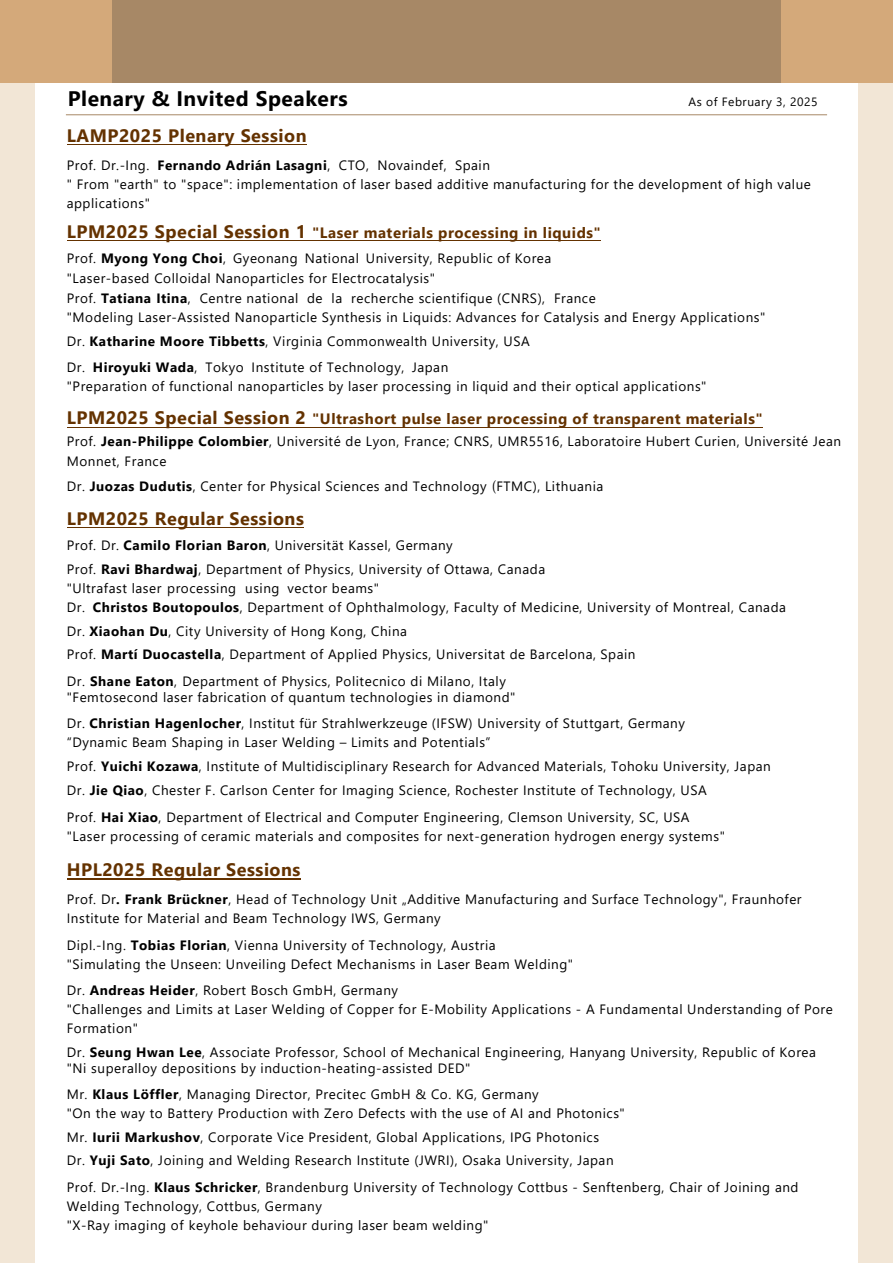
<style>
.page{position:relative;width:893px;height:1263px;background:#fff}
.page>*{position:absolute;margin:0;border:0;box-sizing:border-box;transform-origin:0 0}
.t1{font:700 21px "Segoe UI";letter-spacing:.025em;color:#000}
.t2{font:700 18px "Segoe UI";letter-spacing:.03em;color:#643200}
.t3{font:700 15px "Segoe UI";letter-spacing:.035em;color:#643200}
.t4{font:13.5px/18.9px "Segoe UI";letter-spacing:.04em;color:#000}
.t5{font:700 13.5px "Segoe UI";letter-spacing:.04em;color:#000}
.t6{font:12px "Segoe UI";letter-spacing:.045em;color:#000}
.s1{font-weight:400}
.s2{font-weight:700}
.s3{font-family:"Koz Min Pr 6 N"}
</style>
<div class="page">
<div style="left:0;top:63px;width:34px;height:1200px;background:#f2e6d6"></div>
<div style="left:859px;top:63px;width:34px;height:1200px;background:#f2e6d6"></div>
<div style="left:0;top:0;width:112px;height:83px;background:#d4a97a"></div>
<div style="left:781px;top:0;width:112px;height:83px;background:#d4a97a"></div>
<div style="left:112px;top:0;width:669px;height:83px;background:#a78866"></div>
<hr style="left:66px;top:114px;width:761px;height:1px;background:#a78866">
<hr style="left:67px;top:144px;width:239px;height:1px;background:#643200">
<hr style="left:67px;top:879px;width:225px;height:1px;background:#643200">
<hr style="left:67px;top:527px;width:236px;height:1px;background:#643200">
<hr style="left:67px;top:427px;width:695px;height:1px;background:#643200">
<hr style="left:67px;top:240px;width:534px;height:1px;background:#643200">
<h1 class="t1" style="left:68px;top:78px;width:281px">Plenary &amp; Invited Speakers</h1>
<h2 class="t2" style="left:67px;top:118px;width:241px">LAMP2025 Plenary Session</h2>
<p class="t6" style="left:688px;top:90px;width:131px">As of February 3, 2025</p>
<p class="t4" style="left:67px;top:154px;width:746px">Prof. Dr.-Ing.<br>" From "earth" to "space :" implementation of laser based additive manufacturing for the development of high value applications"</p>
<p class="t3" style="left:312px;top:218px;width:290px">"Laser materials processing in liquids"</p>
<p class="t4" style="left:377px;top:154px;width:71px">Novaindef,</p>
<p class="t5" style="left:158px;top:152px;width:174px">Fernando Adrián Lasagni<span class="s1">,</span></p>
<p class="t4" style="left:455px;top:154px;width:37px">Spain</p>
<p class="t4" style="left:339px;top:154px;width:32px">CTO,</p>
<h2 class="t2" style="left:67px;top:214px;width:241px">LPM2025 Special Session 1</h2>
<p class="t4" style="left:67px;top:247px;width:370px;line-height:19.6px">Prof. <span class="s2">Myong Yong Choi</span>,<br>"Laser-based Colloidal Nanoparticles for Electrocatalysis"</p>
<p class="t4" style="left:366px;top:248px;width:187px">University, Republic of Korea</p>
<p class="t4" style="left:305px;top:248px;width:56px">National</p>
<p class="t4" style="left:233px;top:248px;width:66px">Gyeonang</p>
<p class="t4" style="left:67px;top:287px;width:700px;line-height:19.6px">Prof. <span class="s2">Tatiana Itina</span>,<br>"Modeling Laser-Assisted Nanoparticle Synthesis in Liquids: Advances for Catalysis and Energy Applications"</p>
<p class="t4" style="left:412px;top:327px;width:119px;line-height:26.4px;text-indent:-345px">Dr. <span class="s2">Katharine Moore Tibbetts</span>, Virginia Commonwealth University, USA<br>Japan</p>
<p class="t4" style="left:351px;top:287px;width:195px">recherche scientifique (CNRS ,)</p>
<p class="t4" style="left:200px;top:287px;width:100px">Centre national</p>
<p class="t4" style="left:307px;top:287px;width:17px">de</p>
<p class="t4" style="left:332px;top:287px;width:12px">la</p>
<p class="t4" style="left:554px;top:287px;width:43px">France</p>
<p class="t4" style="left:252px;top:357px;width:154px">Institute of Technology,</p>
<p class="t5" style="left:93px;top:355px;width:106px">Hiroyuki Wada<span class="s1">,</span></p>
<p class="t4" style="left:205px;top:357px;width:40px">Tokyo</p>
<p class="t4" style="left:67px;top:357px;width:641px">Dr.<br>"Preparation of functional nanoparticles by laser processing in liquid and their optical applications"</p>
<p class="t3" style="left:312px;top:404px;width:452px">"Ultrashort pulse laser processing of transparent materials"</p>
<h2 class="t2" style="left:67px;top:401px;width:241px">LPM2025 Special Session 2</h2>
<p class="t4" style="left:67px;top:430px;width:776px;line-height:20.2px">Prof. <span class="s2">Jean-Philippe Colombier</span>, Université de Lyon, France; CNRS, UMR5516, Laboratoire Hubert Curien, Université Jean<br>Monnet, France</p>
<p class="t4" style="left:67px;top:475px;width:538px">Dr. <span class="s2">Juozas Dudutis</span>, Center for Physical Sciences and Technology <span class="s3">(</span>FTMC ,) Lithuania</p>
<h2 class="t2" style="left:67px;top:501px;width:239px">LPM2025 Regular Sessions</h2>
<p class="t4" style="left:67px;top:532px;width:480px;line-height:23.7px">Prof. Dr. <span class="s2">Camilo Florian Baron</span>, Universität Kassel, Germany<br>Prof. <span class="s2">Ravi Bhardwaj</span>, Department of Physics, University of Ottawa, Canada</p>
<p class="t4" style="left:288px;top:577px;width:93px">vector beams"</p>
<p class="t4" style="left:93px;top:577px;width:695px;text-indent:-26px">"Ultrafast laser processing<br><span class="s2">Christos Boutopoulos</span>, Department of Ophthalmology, Faculty of Medicine, University of Montreal, Canada</p>
<p class="t4" style="left:245px;top:577px;width:36px">using</p>
<p class="t4" style="left:67px;top:594px;width:570px;line-height:23.7px">Dr.<br>Dr. <span class="s2">Xiaohan Du</span>, City University of Hong Kong, China<br>Prof. <span class="s2">Martí Duocastella</span>, Department of Applied Physics, Universitat de Barcelona, Spain</p>
<p class="t4" style="left:67px;top:671px;width:450px;line-height:16.2px">Dr. <span class="s2">Shane Eaton</span>, Department of Physics, Politecnico di Milano, Italy "Femtosecond laser fabrication of quantum technologies in diamond"</p>
<p class="t4" style="left:67px;top:713px;width:620px">Dr. <span class="s2">Christian Hagenlocher</span>, Institut für Strahlwerkzeuge (IFSW) University of Stuttgart, Germany “Dynamic Beam Shaping in Laser Welding – Limits and Potentials“</p>
<p class="t4" style="left:67px;top:753px;width:706px;line-height:23.7px">Prof. <span class="s2">Yuichi Kozawa</span>, Institute of Multidisciplinary Research for Advanced Materials, Tohoku University, Japan<br>Dr. <span class="s2">Jie Qiao</span>, Chester .F Carlson Center for Imaging Science, Rochester Institute of Technology, USA</p>
<p class="t4" style="left:67px;top:807px;width:660px">Prof. <span class="s2">Hai Xiao</span>, Department of Electrical and Computer Engineering, Clemson University, SC, USA "Laser processing of ceramic materials and composites for next-generation hydrogen energy systems"</p>
<h2 class="t2" style="left:67px;top:853px;width:235px">HPL2025 Regular Sessions</h2>
<p class="t4" style="left:67px;top:889px;width:736px">Prof. Dr<span class="s2">. Frank Brückner</span>, Head of Technology Unit „Additive Manufacturing and Surface Technology ," Fraunhofer<br>Institute for Material and Beam Technology IWS, Germany</p>
<p class="t4" style="left:67px;top:934px;width:508px">Dipl.-Ing. <span class="s2">Tobias Florian</span>, Vienna University of Technology, Austria<br>"Simulating the Unseen: Unveiling Defect Mechanisms in Laser Beam Welding"</p>
<p class="t4" style="left:67px;top:979px;width:768px">Dr. <span class="s2">Andreas Heider</span>, Robert Bosch GmbH, Germany<br>"Challenges and Limits at Laser Welding of Copper for -E Mobility Applications A- Fundamental Understanding of Pore<br>Formation"</p>
<p class="t4" style="left:67px;top:1042px;width:751px;line-height:16.2px">Dr. <span class="s2">Seung Hwan Lee</span>, Associate Professor, School of Mechanical Engineering, Hanyang University, Republic of Korea "Ni superalloy depositions by induction-heating-assisted DED"</p>
<p class="t4" style="left:67px;top:1084px;width:560px">Mr. <span class="s2">Klaus Löffler</span>, Managing Director, Precitec GmbH &amp; Co. KG, Germany<br>"On the way to Battery Production with Zero Defects with the use of AI and Photonics"</p>
<p class="t4" style="left:67px;top:1124px;width:548px;line-height:23.7px">Mr. <span class="s2">Iurii Markushov</span>, Corporate Vice President, Global Applications, IPG Photonics<br>Dr. <span class="s2">Yuji Sato</span>, Joining and Welding Research Institute (JWRI ,) Osaka University, Japan</p>
<p class="t4" style="left:67px;top:1176px;width:733px">Prof. Dr.-Ing. <span class="s2">Klaus Schricker</span>, Brandenburg University of Technology Cottbus - Senftenberg, Chair of Joining and<br>Welding Technology, Cottbus, Germany<br>X" -Ray imaging of keyhole behaviour during laser beam welding"</p>
</div>
